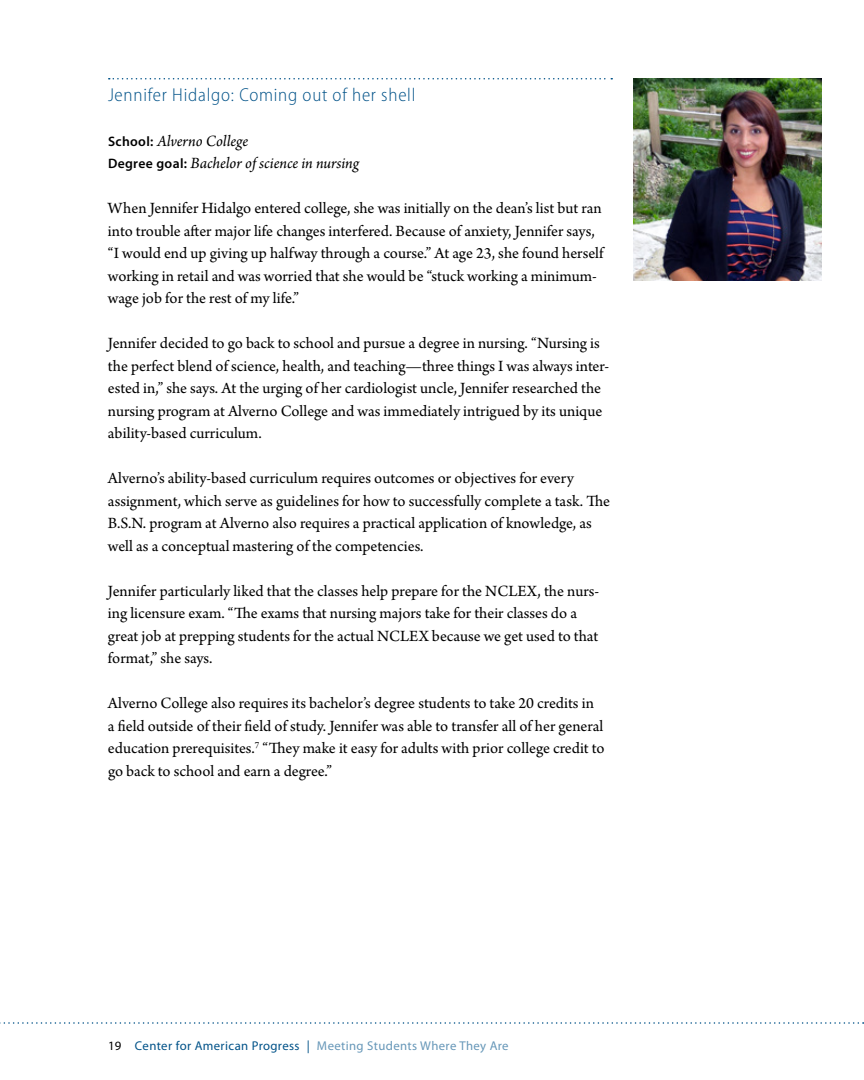
<style>
.page{position:relative;width:864px;height:1080px;background:#fff}
.page>*{position:absolute;margin:0;border:0;box-sizing:border-box;transform-origin:0 0}
.t1{font:300 semi-condensed 18.75px "Myriad Pro";letter-spacing:.04em;color:#005288}
.t2{font:16.5px/22.5px "Arno Pro";color:#000}
.t3{font:italic 16.5px/22.5px "Arno Pro";letter-spacing:-.005em;color:#000}
.t4{font:12.75px "Myriad Pro";letter-spacing:.03em;color:#6697b8}
.s1{font-family:"Myriad Pro";font-weight:600;font-style:normal;font-size:13.65px}
.s2{color:#000}
.s3{color:#005288}
</style>
<div class="page">
<svg style="left:0;top:1022px;width:864px;height:2px"></svg>
<svg style="left:109px;top:78px;width:503px;height:2px"></svg>
<img style="left:633px;top:78px;width:189px;height:202px">
<p class="t1" style="left:108px;top:84px;width:309px">Jennifer Hidalgo: Coming out of her shell</p>
<p class="t3" style="left:108px;top:130px;width:253px"><span class="s1">School:</span> Alverno College<br><span class="s1">Degree goal:</span> Bachelor of science in nursing</p>
<p class="t2" style="left:108px;top:198px;width:497px">When Jennifer Hidalgo entered college, she was initially on the dean’s list but ran into trouble after major life changes interfered. Because of anxiety, Jennifer says, “I would end up giving up halfway through a course.” At age 23, she found herself working in retail and was worried that she would be “stuck working a minimum&shy;wage job for the rest of my life.”</p>
<p class="t2" style="left:108px;top:333px;width:503px">Jennifer decided to go back to school and pursue a degree in nursing. “Nursing is the perfect blend of science, health, and teaching—three things I was always inter&shy;ested in,” she says. At the urging of her cardiologist uncle, Jennifer researched the nursing program at Alverno College and was immediately intrigued by its unique ability-based curriculum.</p>
<p class="t2" style="left:108px;top:468px;width:504px">Alverno’s ability-based curriculum requires outcomes or objectives for every assignment, which serve as guidelines for how to successfully complete a task. The B.S.N. program at Alverno also requires a practical application of knowledge, as well as a conceptual mastering of the competencies.</p>
<p class="t2" style="left:108px;top:580px;width:493px">Jennifer particularly liked that the classes help prepare for the NCLEX, the nurs&shy;ing licensure exam. “The exams that nursing majors take for their classes do a great job at prepping students for the actual NCLEX because we get used to that format,” she says.</p>
<p class="t2" style="left:108px;top:693px;width:498px">Alverno College also requires its bachelor’s degree students to take 20 credits in a field outside of their field of study. Jennifer was able to transfer all of her general education prerequisites.<sup>7</sup> “They make it easy for adults with prior college credit to go back to school and earn a degree.”</p>
<p class="t4" style="left:108px;top:1038px;width:402px"><span class="s2">19</span> <span class="s3">Center for American Progress |</span> Meeting Students Where They Are</p>
</div>
